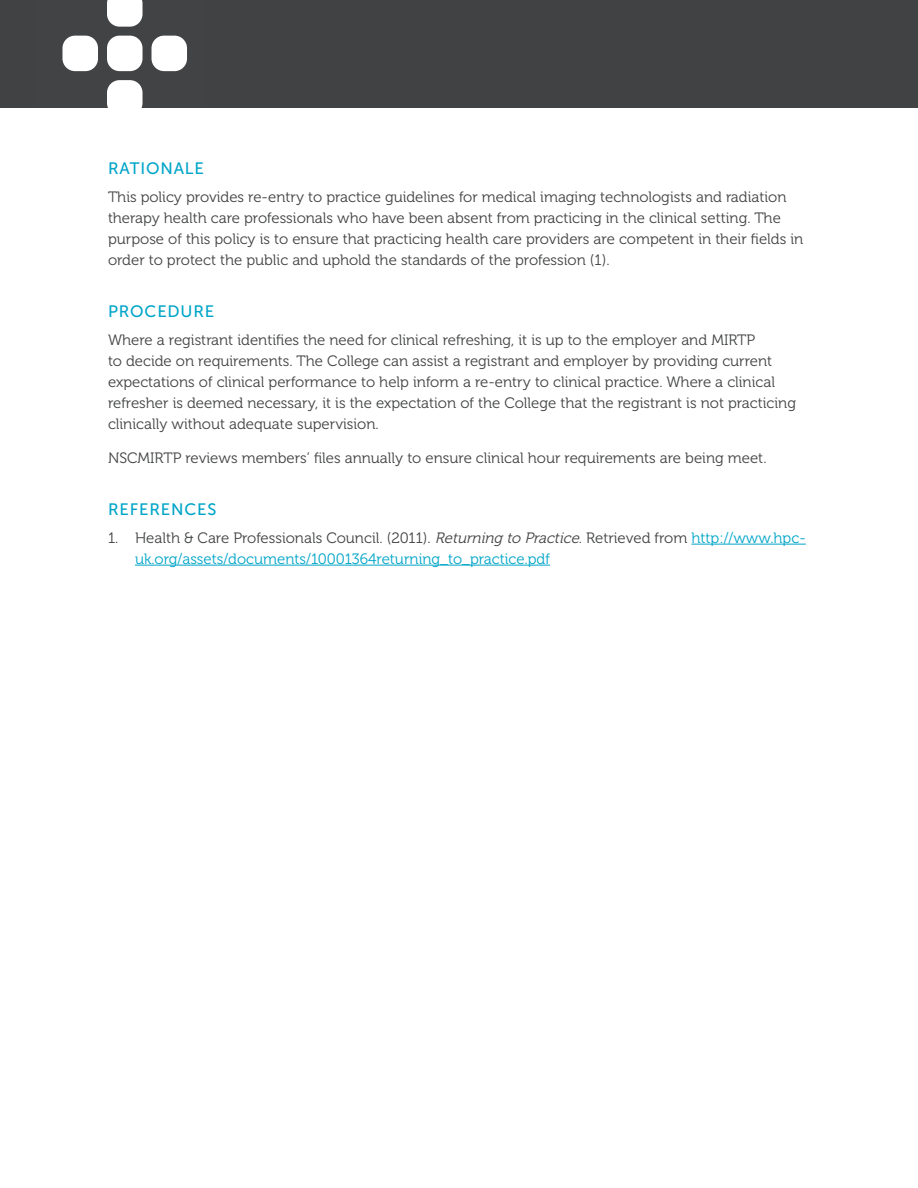
<style>
.page{position:relative;width:918px;height:1188px;background:#fff}
.page>*{position:absolute;margin:0;border:0;box-sizing:border-box;transform-origin:0 0}
.Subheader__Blue{font:16.5px "Museo Sans 500";letter-spacing:.05em;color:#00a5c8}
.Body_Last{font:15px/21px "Museo 300";color:#414243}
.Body{font:15px/21px "Museo 300";color:#414243}
.t1{font:15px/21px "Museo 300";color:#00a5c8}
.s1{color:#414243}
.s2{font-style:italic;color:#414243}
</style>
<div class="page">
<div style="left:0;top:0;width:918px;height:108px;background:#414243"></div>
<hr style="left:691px;top:544px;width:115px;height:1px;background:#00a5c8">
<hr style="left:135px;top:565px;width:415px;height:1px;background:#00a5c8">
<div style="left:107px;top:36px;width:36px;height:35px;background:#fff;border-radius:13px"></div>
<svg style="left:107px;top:0;width:36px;height:27px"></svg>
<svg style="left:107px;top:80px;width:36px;height:28px"></svg>
<div style="left:62px;top:36px;width:36px;height:35px;background:#fff;border-radius:13px"></div>
<div style="left:152px;top:36px;width:35px;height:35px;background:#fff;border-radius:13px"></div>
<p class="Subheader__Blue" style="left:108px;top:160px;width:97px">RATIONALE</p>
<p class="Body_Last" style="left:108px;top:187px;width:697px">This policy provides re-entry to practice guidelines for medical imaging technologists and radiation therapy health care professionals who have been absent from practicing in the clinical setting. The purpose of this policy is to ensure that practicing health care providers are competent in their fields in order to protect the public and uphold the standards of the profession (1).</p>
<p class="Subheader__Blue" style="left:108px;top:302px;width:108px">PROCEDURE</p>
<p class="Body" style="left:108px;top:329px;width:690px">Where a registrant identifies the need for clinical refreshing, it is up to the employer and MIRTP<br>to decide on requirements. The College can assist a registrant and employer by providing current expectations of clinical performance to help inform a re-entry to clinical practice. Where a clinical refresher is deemed necessary, it is the expectation of the College that the registrant is not practicing clinically without adequate supervision.</p>
<p class="Body_Last" style="left:108px;top:448px;width:660px">NSCMIRTP reviews members’ files annually to ensure clinical hour requirements are being meet.</p>
<p class="Subheader__Blue" style="left:108px;top:500px;width:110px">REFERENCES</p>
<p class="t1" style="left:135px;top:527px;width:672px;text-indent:-27px"><span class="s1">1. Health &amp; Care Professionals Council. (2011).</span> <span class="s2">Returning to Practice</span><span class="s1">. Retrieved from</span> http://www.hpc&shy;uk.org/assets/documents/10001364returning_to_practice.pdf</p>
</div>
